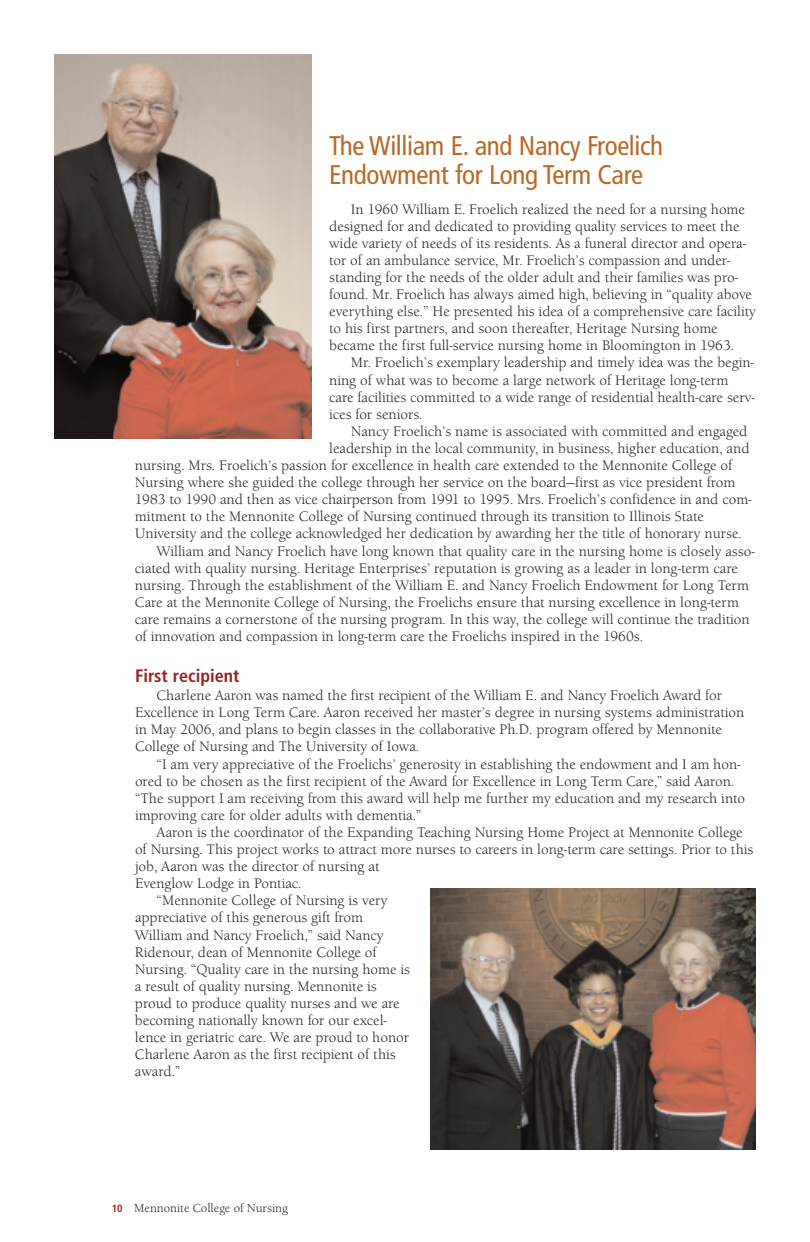
<style>
.page{position:relative;width:810px;height:1242px;background:#fff}
.page>*{position:absolute;margin:0;border:0;box-sizing:border-box;transform-origin:0 0}
.t1{font:condensed 27px/28.5px "Frutiger";letter-spacing:-.015em;color:#b96826}
.t2{font:700 condensed 18px "Frutiger";color:#972121}
.t3{font:14.25px/17.1px "Berkeley Old ITC";color:#231f20}
.t4{font:12px "Berkeley Old ITC";color:#231f20}
.s1{font-family:"Frutiger";font-weight:700;font-stretch:condensed;font-size:10.5px;color:#972121}
</style>
<div class="page">
<img style="left:54px;top:54px;width:257px;height:385px">
<img style="left:431px;top:889px;width:325px;height:260px">
<h1 class="t1" style="left:329px;top:134px;width:336px">The William E. and Nancy Froelich<br>Endowment for Long Term Care</h1>
<p class="t3" style="left:329px;top:202px;width:428px;text-indent:22px">In 1960 William E. Froelich realized the need for a nursing home designed for and dedicated to providing quality services to meet the wide variety of needs of its residents. As a funeral director and opera&shy;tor of an ambulance service, Mr. Froelich’s compassion and under&shy;standing for the needs of the older adult and their families was pro&shy;found. Mr. Froelich has always aimed high, believing in “quality above everything else.” He presented his idea of a comprehensive care facility to his first partners, and soon thereafter, Heritage Nursing home became the first full-service nursing home in Bloomington in 1963.</p>
<p class="t3" style="left:329px;top:356px;width:427px;text-indent:22px">Mr. Froelich’s exemplary leadership and timely idea was the begin&shy;ning of what was to become a large network of Heritage long-term care facilities committed to a wide range of residential health-care serv&shy;ices for seniors.</p>
<p class="t3" style="left:351px;top:424px;width:398px">Nancy Froelich’s name is associated with committed and engaged</p>
<p class="t3" style="left:329px;top:442px;width:422px">leadership in the local community, in business, higher education, and</p>
<p class="t3" style="left:135px;top:459px;width:599px">nursing. Mrs. Froelich’s passion for excellence in health care extended to the Mennonite College of</p>
<p class="t3" style="left:135px;top:476px;width:602px">Nursing where she guided the college through her service on the board—first as vice president from</p>
<p class="t3" style="left:135px;top:493px;width:618px">1983 to 1990 and then as vice chairperson from 1991 to 1995. Mrs. Froelich’s confidence in and com-</p>
<p class="t3" style="left:135px;top:510px;width:571px">mitment to the Mennonite College of Nursing continued through its transition to Illinois State</p>
<p class="t3" style="left:135px;top:527px;width:608px">University and the college acknowledged her dedication by awarding her the title of honorary nurse.</p>
<p class="t3" style="left:157px;top:544px;width:600px">William and Nancy Froelich have long known that quality care in the nursing home is closely asso-</p>
<p class="t3" style="left:135px;top:561px;width:604px">ciated with quality nursing. Heritage Enterprises’ reputation is growing as a leader in long-term care</p>
<p class="t3" style="left:135px;top:578px;width:616px">nursing. Through the establishment of the William E. and Nancy Froelich Endowment for Long Term</p>
<p class="t3" style="left:135px;top:595px;width:606px">Care at the Mennonite College of Nursing, the Froelichs ensure that nursing excellence in long-term</p>
<p class="t3" style="left:135px;top:613px;width:616px">care remains a cornerstone of the nursing program. In this way, the college will continue the tradition</p>
<p class="t3" style="left:135px;top:630px;width:509px">of innovation and compassion in long-term care the Froelichs inspired in the 1960s.</p>
<p class="t2" style="left:135px;top:668px;width:106px">First recipient</p>
<p class="t3" style="left:135px;top:689px;width:611px;text-indent:22px">Charlene Aaron was named the first recipient of the William E. and Nancy Froelich Award for Excellence in Long Term Care. Aaron received her master’s degree in nursing systems administration in May 2006, and plans to begin classes in the collaborative Ph.D. program offered by Mennonite College of Nursing and The University of Iowa.</p>
<p class="t3" style="left:135px;top:757px;width:612px;text-indent:22px">“I am very appreciative of the Froelichs’ generosity in establishing the endowment and I am hon&shy;ored to be chosen as the first recipient of the Award for Excellence in Long Term Care,” said Aaron. “The support I am receiving from this award will help me further my education and my research into improving care for older adults with dementia.”</p>
<p class="t3" style="left:157px;top:825px;width:588px">Aaron is the coordinator of the Expanding Teaching Nursing Home Project at Mennonite College</p>
<p class="t3" style="left:135px;top:843px;width:620px">of Nursing. This project works to attract more nurses to careers in long-term care settings. Prior to this</p>
<p class="t3" style="left:135px;top:860px;width:246px">job, Aaron was the director of nursing at</p>
<p class="t3" style="left:135px;top:877px;width:168px">Evenglow Lodge in Pontiac.</p>
<p class="t3" style="left:157px;top:894px;width:233px">“Mennonite College of Nursing is very</p>
<p class="t3" style="left:135px;top:911px;width:230px">appreciative of this generous gift from</p>
<p class="t3" style="left:135px;top:928px;width:250px">William and Nancy Froelich,” said Nancy</p>
<p class="t3" style="left:135px;top:945px;width:243px">Ridenour, dean of Mennonite College of</p>
<p class="t3" style="left:135px;top:962px;width:277px">Nursing. “Quality care in the nursing home is</p>
<p class="t3" style="left:135px;top:979px;width:243px">a result of quality nursing. Mennonite is</p>
<p class="t3" style="left:135px;top:996px;width:266px">proud to produce quality nurses and we are</p>
<p class="t3" style="left:135px;top:1014px;width:254px">becoming nationally known for our excel-</p>
<p class="t3" style="left:135px;top:1031px;width:276px">lence in geriatric care. We are proud to honor</p>
<p class="t3" style="left:135px;top:1048px;width:262px">Charlene Aaron as the first recipient of this</p>
<p class="t3" style="left:135px;top:1065px;width:47px">award.”</p>
<p class="t4" style="left:112px;top:1204px;width:178px"><span class="s1">10</span> Mennonite College of Nursing</p>
</div>
